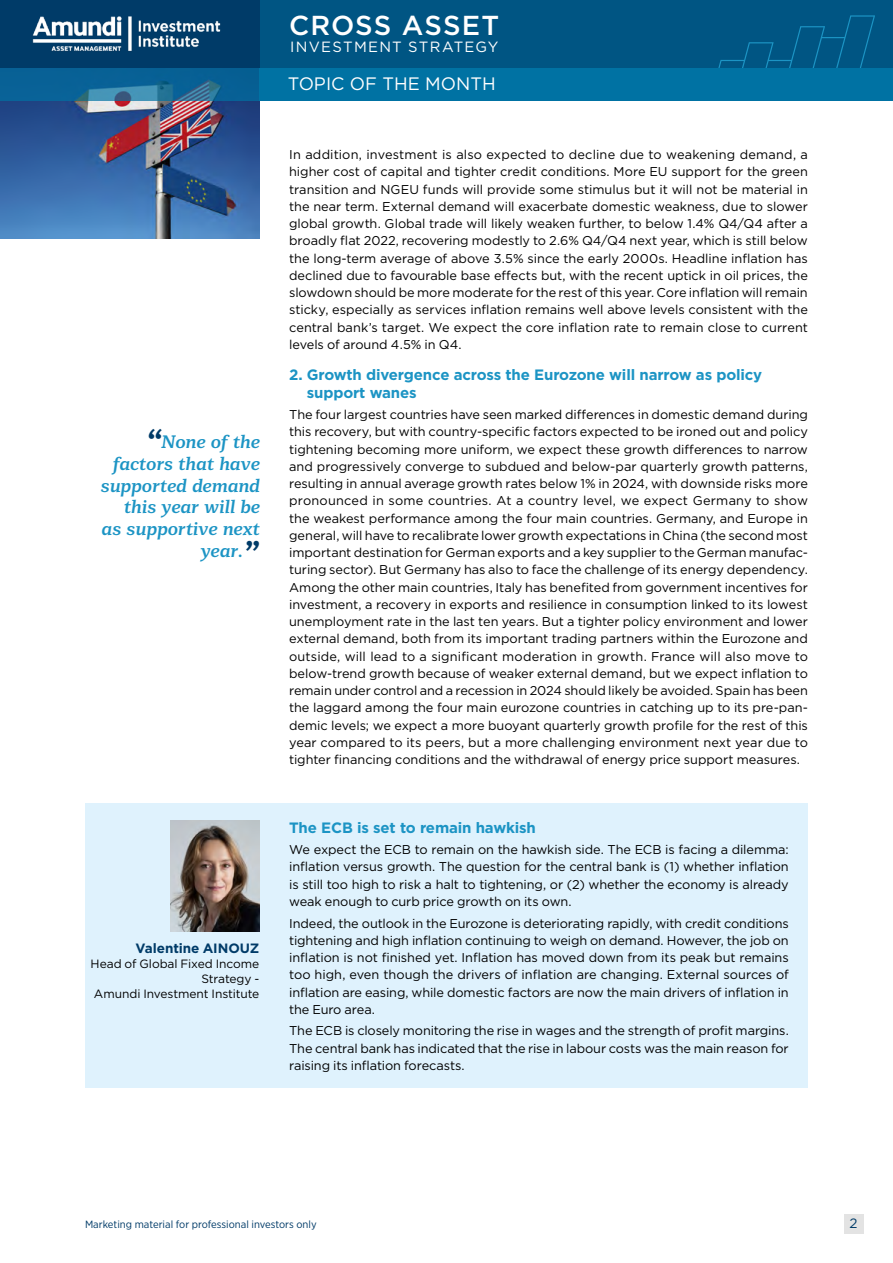
<style>
.page{position:relative;width:893px;height:1263px;background:#fff}
.page>*{position:absolute;margin:0;border:0;box-sizing:border-box;transform-origin:0 0}
.t1{font:500 27.45px "Gotham";letter-spacing:.04em;color:#fff}
.t2{font:italic 700 18px/21.8px "Mediator Serif";letter-spacing:-.01em;color:#1c94c4;text-align:right}
.t3{font:18px "Gotham";color:#fff}
.t4{font:700 15px/18px "Gotham";letter-spacing:-.01em;color:#1c94c4}
.t5{font:14.85px "Gotham";letter-spacing:.08em;color:#fff}
.t6{font:700 13.5px "Gotham";letter-spacing:-.005em;color:#003b68}
.t7{font:13.5px "Gotham";color:#003b68}
.t8{font:12.75px/17.2px "Gotham";letter-spacing:-.005em;color:#000;text-align:justify}
.t9{font:12px/15px "Gotham";letter-spacing:-.005em;color:#000;text-align:right}
.t10{font:10.5px "Gotham Narrow";color:#003b68;scale:1.05 1}
.s1{font-weight:900;font-size:27px;color:#003b68}
</style>
<div class="page">
<img style="left:0;top:101px;width:259px;height:137px">
<svg style="left:0;top:68px;width:259px;height:33px;background:#126797"></svg>
<div style="left:259px;top:68px;width:634px;height:33px;background:#0072a3"></div>
<div style="left:0;top:0;width:893px;height:68px;background:#005583"></div>
<svg style="left:718px;top:15px;width:157px;height:53px"></svg>
<div style="left:0;top:0;width:259px;height:68px;background:#003b68"></div>
<img style="left:32px;top:16px;width:189px;height:35px">
<div style="left:85px;top:803px;width:723px;height:284px;background:#dff2fd"></div>
<img style="left:170px;top:821px;width:89px;height:110px">
<div style="left:844px;top:1214px;width:19px;height:19px;background:#e3e3e3"></div>
<h1 class="t1" style="left:289px;top:7px;width:212px">CROSS ASSET</h1>
<p class="t5" style="left:290px;top:37px;width:210px">INVESTMENT STRATEGY</p>
<h2 class="t2" style="left:100px;top:432px;width:161px"><span class="s1">“</span>None of the factors that have supported demand this year will be as supportive next year.<span class="s1">”</span></h2>
<p class="t6" style="left:135px;top:939px;width:125px">Valentine AINOUZ</p>
<p class="t9" style="left:91px;top:956px;width:170px">Head of Global Fixed Income<br>Strategy -<br>Amundi Investment Institute</p>
<h2 class="t3" style="left:288px;top:72px;width:209px">TOPIC OF THE MONTH</h2>
<p class="t8" style="left:289px;top:146px;width:520px">In addition, investment is also expected to decline due to weakening demand, a higher cost of capital and tighter credit conditions. More EU support for the green transition and NGEU funds will provide some stimulus but it will not be material in the near term. External demand will exacerbate domestic weakness, due to slower global growth. Global trade will likely weaken further, to below 1.4% Q4/Q4 after a broadly flat 2022, recovering modestly to 2.6% Q4/Q4 next year, which is still below the long-term average of above 3.5% since the early 2000s. Headline inflation has declined due to favourable base effects but, with the recent uptick in oil prices, the slowdown should be more moderate for the rest of this year. Core inflation will remain sticky, especially as services inflation remains well above levels consistent with the central bank’s target. We expect the core inflation rate to remain close to current levels of around 4.5% in Q4.</p>
<p class="t4" style="left:307px;top:365px;width:457px;text-indent:-18px">2. Growth divergence across the Eurozone will narrow as policy support wanes</p>
<p class="t8" style="left:289px;top:406px;width:520px">The four largest countries have seen marked differences in domestic demand during this recovery, but with country-specific factors expected to be ironed out and policy tightening becoming more uniform, we expect these growth differences to narrow and progressively converge to subdued and below-par quarterly growth patterns, resulting in annual average growth rates below 1% in 2024, with downside risks more pronounced in some countries. At a country level, we expect Germany to show the weakest performance among the four main countries. Germany, and Europe in general, will have to recalibrate lower growth expectations in China (the second most important destination for German exports and a key supplier to the German manufac&shy;turing sector). But Germany has also to face the challenge of its energy dependency.<br>Among the other main countries, Italy has benefited from government incentives for investment, a recovery in exports and resilience in consumption linked to its lowest unemployment rate in the last ten years. But a tighter policy environment and lower external demand, both from its important trading partners within the Eurozone and outside, will lead to a significant moderation in growth. France will also move to below-trend growth because of weaker external demand, but we expect inflation to remain under control and a recession in 2024 should likely be avoided. Spain has been the laggard among the four main eurozone countries in catching up to its pre-pan&shy;demic levels; we expect a more buoyant quarterly growth profile for the rest of this year compared to its peers, but a more challenging environment next year due to tighter financing conditions and the withdrawal of energy price support measures.</p>
<p class="t4" style="left:289px;top:818px;width:248px">The ECB is set to remain hawkish</p>
<p class="t8" style="left:289px;top:841px;width:501px">We expect the ECB to remain on the hawkish side. The ECB is facing a dilemma: inflation versus growth. The question for the central bank is (1) whether inflation is still too high to risk a halt to tightening, or (2) whether the economy is already weak enough to curb price growth on its own.</p>
<p class="t8" style="left:289px;top:914px;width:501px">Indeed, the outlook in the Eurozone is deteriorating rapidly, with credit conditions tightening and high inflation continuing to weigh on demand. However, the job on inflation is not finished yet. Inflation has moved down from its peak but remains too high, even though the drivers of inflation are changing. External sources of inflation are easing, while domestic factors are now the main drivers of inflation in the Euro area.</p>
<p class="t8" style="left:289px;top:1022px;width:501px">The ECB is closely monitoring the rise in wages and the strength of profit margins.<br>The central bank has indicated that the rise in labour costs was the main reason for raising its inflation forecasts.</p>
<p class="t10" style="left:85px;top:1218px;width:222px">Marketing material for professional investors only</p>
<p class="t7" style="left:850px;top:1215px;width:10px">2</p>
</div>
